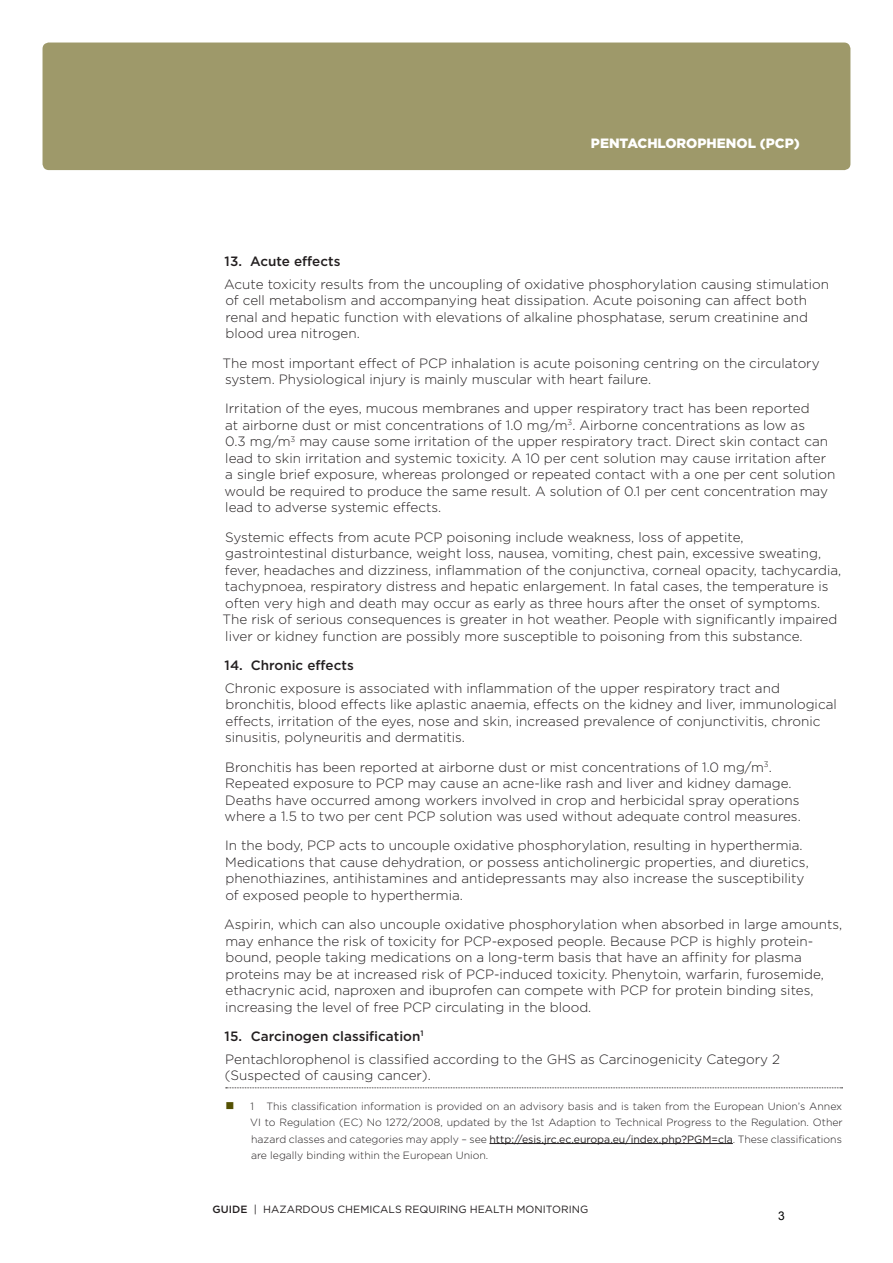
<style>
.page{position:relative;width:893px;height:1263px;background:#fff}
.page>*{position:absolute;margin:0;border:0;box-sizing:border-box;transform-origin:0 0}
.Body_copy{font:300 13.5px/16.5px "Gotham";color:#231f20}
.t1{font:500 13.5px "Gotham";color:#231f20}
.Running_header{font:900 13.5px "Gotham";color:#fff}
.t2{font:12px "Arial";color:#000}
.t3{font:300 10.5px/16.5px "Gotham";color:#231f20;text-align:justify}
.t4{font:10.5px "Gotham";color:#231f20}
.s1{font-weight:400}
.s2{font-weight:500}
</style>
<div class="page">
<div style="left:43px;top:43px;width:807px;height:127px;background:#9e996a;border-radius:6px"></div>
<svg style="left:226px;top:1087px;width:617px;height:1px"></svg>
<hr style="left:489px;top:1143px;width:244px;height:1px;background:#231f20">
<p class="Running_header" style="left:591px;top:135px;width:210px">PENTACHLOROPHENOL (PCP)</p>
<p class="t1" style="left:225px;top:253px;width:117px">13. Acute effects</p>
<p class="Body_copy" style="left:224px;top:276px;width:606px">Acute toxicity results from the uncoupling of oxidative phosphorylation causing stimulation of cell metabolism and accompanying heat dissipation. Acute poisoning can affect both renal and hepatic function with elevations of alkaline phosphatase, serum creatinine and blood urea nitrogen.</p>
<p class="Body_copy" style="left:223px;top:354px;width:598px">The most important effect of PCP inhalation is acute poisoning centring on the circulatory system. Physiological injury is mainly muscular with heart failure.</p>
<p class="Body_copy" style="left:224px;top:400px;width:612px">Irritation of the eyes, mucous membranes and upper respiratory tract has been reported<br>at airborne dust or mist concentrations of 1.0 mg/m<sup>3</sup>. Airborne concentrations as low as<br>0.3 mg/m<sup>3</sup> may cause some irritation of the upper respiratory tract. Direct skin contact can lead to skin irritation and systemic toxicity. A 10 per cent solution may cause irritation after a single brief exposure, whereas prolonged or repeated contact with a one per cent solution would be required to produce the same result. A solution of 0.1 per cent concentration may lead to adverse systemic effects.</p>
<p class="Body_copy" style="left:223px;top:528px;width:620px">Systemic effects from acute PCP poisoning include weakness, loss of appetite, gastrointestinal disturbance, weight loss, nausea, vomiting, chest pain, excessive sweating, fever, headaches and dizziness, inflammation of the conjunctiva, corneal opacity, tachycardia, tachypnoea, respiratory distress and hepatic enlargement. In fatal cases, the temperature is often very high and death may occur as early as three hours after the onset of symptoms.<br>The risk of serious consequences is greater in hot weather. People with significantly impaired liver or kidney function are possibly more susceptible to poisoning from this substance.</p>
<p class="t1" style="left:225px;top:657px;width:131px">14. Chronic effects</p>
<p class="Body_copy" style="left:225px;top:680px;width:613px">Chronic exposure is associated with inflammation of the upper respiratory tract and bronchitis, blood effects like aplastic anaemia, effects on the kidney and liver, immunological effects, irritation of the eyes, nose and skin, increased prevalence of conjunctivitis, chronic sinusitis, polyneuritis and dermatitis.</p>
<p class="Body_copy" style="left:224px;top:758px;width:578px">Bronchitis has been reported at airborne dust or mist concentrations of 1.0 mg/m<sup>3</sup>.<br>Repeated exposure to PCP may cause an acne-like rash and liver and kidney damage.<br>Deaths have occurred among workers involved in crop and herbicidal spray operations where a 1.5 to two per cent PCP solution was used without adequate control measures.</p>
<p class="Body_copy" style="left:225px;top:837px;width:585px">In the body, PCP acts to uncouple oxidative phosphorylation, resulting in hyperthermia.<br>Medications that cause dehydration, or possess anticholinergic properties, and diuretics, phenothiazines, antihistamines and antidepressants may also increase the susceptibility of exposed people to hyperthermia.</p>
<p class="Body_copy" style="left:224px;top:916px;width:620px">Aspirin, which can also uncouple oxidative phosphorylation when absorbed in large amounts, may enhance the risk of toxicity for PCP-exposed people. Because PCP is highly protein&shy;bound, people taking medications on a long-term basis that have an affinity for plasma proteins may be at increased risk of PCP-induced toxicity. Phenytoin, warfarin, furosemide, ethacrynic acid, naproxen and ibuprofen can compete with PCP for protein binding sites, increasing the level of free PCP circulating in the blood.</p>
<p class="t1" style="left:225px;top:1028px;width:200px">15. Carcinogen classification<sup>1</sup></p>
<p class="Body_copy" style="left:225px;top:1050px;width:557px">Pentachlorophenol is classified according to the GHS as Carcinogenicity Category 2 (Suspected of causing cancer).</p>
<p class="t3" style="left:250px;top:1097px;width:594px">1 This classification information is provided on an advisory basis and is taken from the European Union’s Annex VI to Regulation (EC) No 1272/2008, updated by the 1st Adaption to Technical Progress to the Regulation. Other hazard classes and categories may apply – see <span class="s1">http://esis.jrc.ec.europa.eu/index.php?PGM=cla</span>. These classifications are legally binding within the European Union.</p>
<p class="t4" style="left:213px;top:1202px;width:377px"><span class="s2">GUIDE</span> | HAZARDOUS CHEMICALS REQUIRING HEALTH MONITORING</p>
<p class="t2" style="left:778px;top:1207px;width:8px">3</p>
</div>
